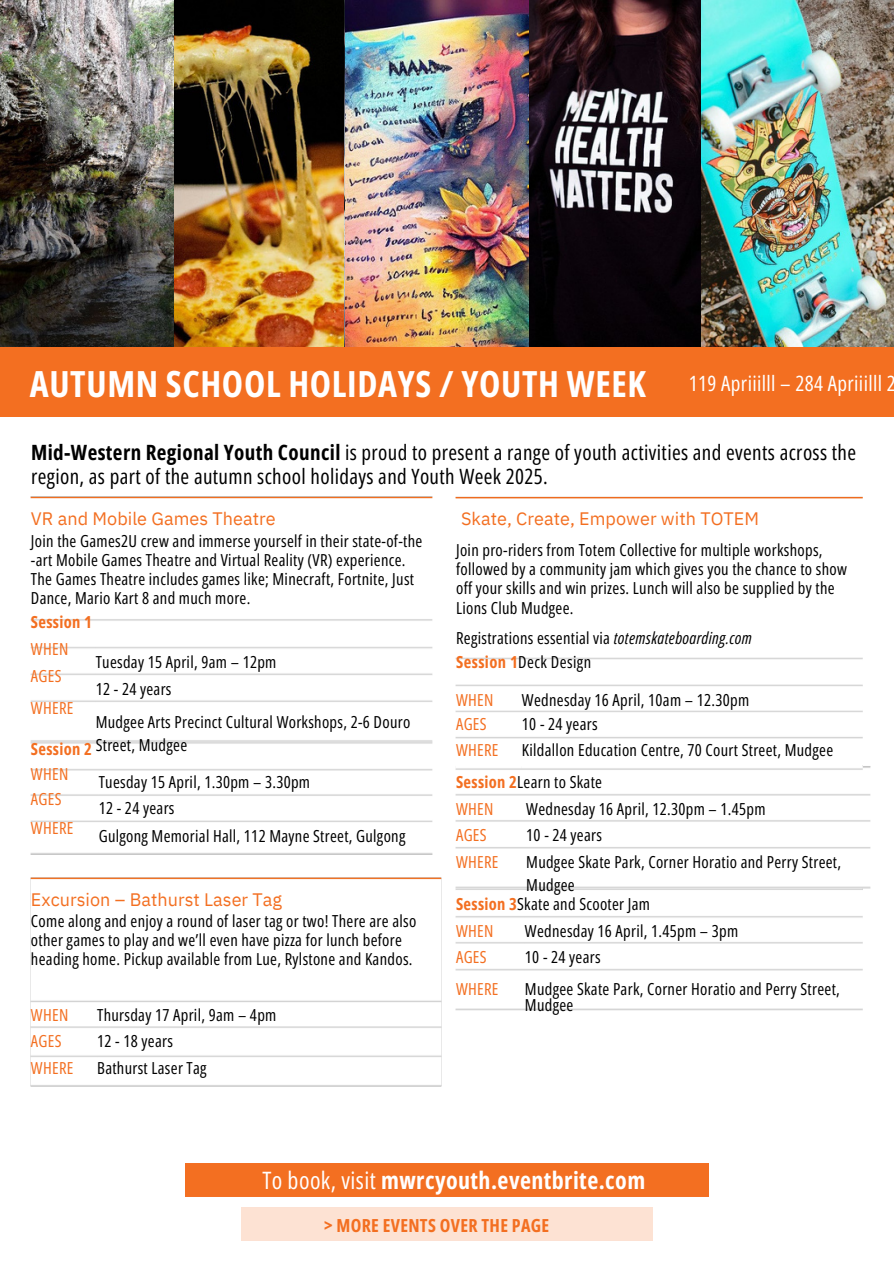
<style>
.page{position:relative;width:894px;height:1264px;background:#fff}
.page>*{position:absolute;margin:0;border:0;box-sizing:border-box;transform-origin:0 0}
.t1{font:700 36px "Open Sans Condensed";letter-spacing:.02em;color:#fff}
.t2{font:700 24px "Open Sans Condensed";letter-spacing:.02em;color:#fff}
.t3{font:21px/24.8px "Open Sans Condensed";letter-spacing:.02em;color:#000}
.t4{font:21px "Open Sans Condensed";letter-spacing:.02em;color:#fff}
.t5{font:18px "IBM Plex Sans";color:#f36f21}
.t6{font:700 18px "Open Sans Condensed";letter-spacing:.02em;color:#f36f21}
.t7{font:16.5px/19.2px "Open Sans Condensed";letter-spacing:.02em;color:#000}
.t8{font:16.5px/26.4px "Open Sans Condensed";letter-spacing:.02em;color:#f36f21}
.t9{font:700 16.5px/27px "Open Sans Condensed";letter-spacing:.02em;color:#f36f21}
.s1{font-weight:700}
.s2{font-weight:400}
.s3{font-style:italic}
.s4{font-weight:700;color:#f36f21}
</style>
<div class="page">
<div style="left:185px;top:1163px;width:523px;height:33px;background:#f36f21"></div>
<img style="left:173px;top:0;width:171px;height:347px">
<img style="left:345px;top:0;width:356px;height:347px">
<img style="left:701px;top:0;width:192px;height:347px">
<img style="left:0;top:0;width:173px;height:347px">
<img style="left:30px;top:877px;width:412px;height:210px">
<img style="left:30px;top:496px;width:403px;height:359px">
<div style="left:0;top:347px;width:893px;height:70px;background:#f36f21"></div>
<img style="left:455px;top:496px;width:416px;height:515px">
<p class="t1" style="left:30px;top:359px;width:617px">AUTUMN SCHOOL HOLIDAYS / YOUTH WEEK</p>
<p class="t4" style="left:688px;top:369px;width:208px">119 Apriiilll – 284 Apriiilll 2</p>
<p class="t3" style="left:31px;top:439px;width:826px"><span class="s1">Mid-Western Regional Youth Council</span> is proud to present a range of youth activities and events across the region, as part of the autumn school holidays and Youth Week 2025.</p>
<p class="t5" style="left:31px;top:506px;width:246px">VR and Mobile Games Theatre</p>
<p class="t7" style="left:31px;top:530px;width:393px">Join the Games2U crew and immerse yourself in their state-of-the -art Mobile Games Theatre and Virtual Reality (VR) experience.<br>The Games Theatre includes games like; Minecraft, Fortnite, Just Dance, Mario Kart 8 and much more.</p>
<p class="t9" style="left:31px;top:607px;width:62px">Session 1<br><span class="s2">WHEN<br>AGES</span></p>
<p class="t8" style="left:31px;top:694px;width:44px">WHERE</p>
<p class="t9" style="left:31px;top:735px;width:62px">Session 2</p>
<p class="t8" style="left:31px;top:760px;width:39px">WHEN</p>
<h1 class="t8" style="left:31px;top:785px;width:32px">AGES</h1>
<h3 class="t8" style="left:31px;top:814px;width:44px">WHERE</h3>
<p class="t7" style="left:96px;top:648px;width:182px;line-height:27px">Tuesday 15 April, 9am – 12pm<br>12 - 24 years</p>
<p class="t7" style="left:96px;top:711px;width:316px">Mudgee Arts Precinct Cultural Workshops, 2-6 Douro</p>
<p class="t7" style="left:96px;top:735px;width:93px">Street, Mudgee</p>
<p class="t7" style="left:99px;top:772px;width:213px">Tuesday 15 April, 1.30pm – 3.30pm</p>
<p class="t7" style="left:99px;top:798px;width:77px">12 - 24 years</p>
<p class="t7" style="left:99px;top:826px;width:308px">Gulgong Memorial Hall, 112 Mayne Street, Gulgong</p>
<p class="t5" style="left:31px;top:887px;width:252px">Excursion – Bathurst Laser Tag</p>
<p class="t7" style="left:31px;top:911px;width:387px">Come along and enjoy a round of laser tag or two! There are also other games to play and we’ll even have pizza for lunch before heading home. Pickup available from Lue, Rylstone and Kandos.</p>
<p class="t8" style="left:31px;top:1001px;width:44px">WHEN<br>AGES<br>WHERE</p>
<p class="t7" style="left:97px;top:1004px;width:181px">Thursday 17 April, 9am – 4pm</p>
<p class="t7" style="left:97px;top:1030px;width:77px">12 - 18 years</p>
<p class="t7" style="left:97px;top:1057px;width:111px">Bathurst Laser Tag</p>
<p class="t5" style="left:461px;top:506px;width:299px">Skate, Create, Empower with TOTEM</p>
<p class="t7" style="left:456px;top:540px;width:392px">Join pro-riders from Totem Collective for multiple workshops, followed by a community jam which gives you the chance to show off your skills and win prizes. Lunch will also be supplied by the Lions Club Mudgee.</p>
<p class="t7" style="left:456px;top:628px;width:297px">Registrations essential via <span class="s3">totemskateboarding.com</span></p>
<p class="t7" style="left:456px;top:651px;width:136px"><span class="s4">Session 1</span>Deck Design</p>
<p class="t8" style="left:456px;top:686px;width:44px;line-height:25.3px">WHEN<br>AGES<br>WHERE</p>
<p class="t7" style="left:522px;top:689px;width:229px">Wednesday 16 April, 10am – 12.30pm</p>
<p class="t7" style="left:522px;top:714px;width:77px">10 - 24 years</p>
<p class="t7" style="left:522px;top:740px;width:313px">Kildallon Education Centre, 70 Court Street, Mudgee</p>
<h5 class="t7" style="left:456px;top:772px;width:147px"><span class="s4">Session 2</span>Learn to Skate</h5>
<p class="t8" style="left:456px;top:795px;width:44px">WHEN<br>AGES<br>WHERE</p>
<p class="t7" style="left:526px;top:798px;width:241px">Wednesday 16 April, 12.30pm – 1.45pm</p>
<p class="t7" style="left:526px;top:824px;width:77px">10 - 24 years</p>
<p class="t7" style="left:526px;top:851px;width:316px">Mudgee Skate Park, Corner Horatio and Perry Street,</p>
<h5 class="t7" style="left:526px;top:875px;width:50px">Mudgee</h5>
<p class="t7" style="left:456px;top:894px;width:195px"><span class="s4">Session 3</span>Skate and Scooter Jam</p>
<p class="t8" style="left:456px;top:917px;width:39px;line-height:26px">WHEN<br>AGES</p>
<p class="t8" style="left:456px;top:975px;width:44px">WHERE</p>
<p class="t7" style="left:525px;top:920px;width:215px">Wednesday 16 April, 1.45pm – 3pm</p>
<p class="t7" style="left:525px;top:946px;width:77px">10 - 24 years</p>
<p class="t7" style="left:525px;top:979px;width:316px">Mudgee Skate Park, Corner Horatio and Perry Street,</p>
<h5 class="t7" style="left:525px;top:995px;width:50px">Mudgee</h5>
<p class="t2" style="left:262px;top:1163px;width:384px"><span class="s2">To book, visit</span> mwrcyouth.eventbrite.com</p>
<p class="t6" style="left:324px;top:1212px;width:226px">&gt; MORE EVENTS OVER THE PAGE</p>
</div>
